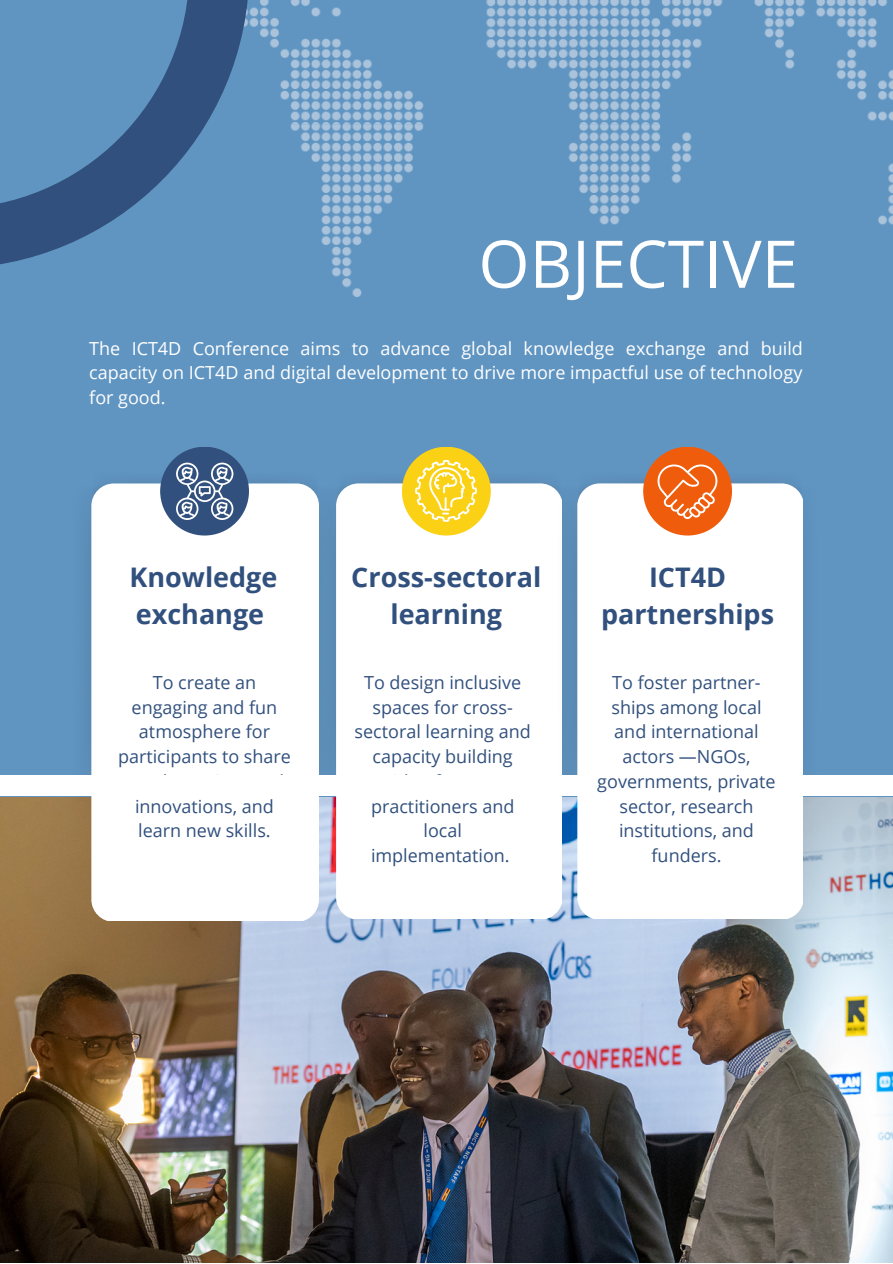
<style>
.page{position:relative;width:893px;height:1264px;background:#fff}
.page>*{position:absolute;margin:0;border:0;box-sizing:border-box;transform-origin:0 0}
.t1{font:65.7px "Open Sans";color:#fff}
.t2{font:700 27px/37px "Open Sans";color:#31507d;text-align:center}
.t3{font:18px/24.8px "Open Sans";color:#31507d;text-align:center}
.t4{font:18px/24.8px "Open Sans";color:#fff;text-align:justify}
</style>
<div class="page">
<div style="left:0;top:0;width:892px;height:755px;background:#6095c2"></div>
<img style="left:0;top:797px;width:892px;height:465px">
<img style="left:70px;top:483px;width:39px;height:326px">
<div style="left:91px;top:483px;width:227px;height:437px;background:#fff;border-radius:22px"></div>
<img style="left:369px;top:469px;width:161px;height:14px">
<img style="left:315px;top:483px;width:31px;height:324px">
<div style="left:336px;top:483px;width:226px;height:435px;background:#fff;border-radius:22px"></div>
<img style="left:610px;top:475px;width:161px;height:8px">
<img style="left:556px;top:486px;width:31px;height:321px">
<img style="left:785px;top:483px;width:33px;height:324px">
<div style="left:577px;top:483px;width:226px;height:435px;background:#fff;border-radius:22px"></div>
<div style="left:160px;top:446px;width:89px;height:89px;background:#31507d;border-radius:50%"></div>
<svg style="left:176px;top:462px;width:57px;height:58px"></svg>
<div style="left:402px;top:446px;width:88px;height:89px;background:#fbd116;border-radius:50%"></div>
<svg style="left:415px;top:460px;width:62px;height:62px"></svg>
<div style="left:643px;top:446px;width:89px;height:89px;background:#ef5c0b;border-radius:50%"></div>
<svg style="left:657px;top:464px;width:61px;height:55px"></svg>
<img style="left:249px;top:0;width:643px;height:296px">
<svg style="left:0;top:0;width:249px;height:265px"></svg>
<div style="left:0;top:775px;width:892px;height:21px;background:#fff"></div>
<h1 class="t1" style="left:478px;top:217px;width:321px">OBJECTIVE</h1>
<p class="t4" style="left:89px;top:335px;width:715px">The ICT4D Conference aims to advance global knowledge exchange and build capacity on ICT4D and digital development to drive more impactful use of technology for good.</p>
<h2 class="t2" style="left:130px;top:557px;width:149px;text-align:left">Knowledge exchange</h2>
<p class="t3" style="left:118px;top:669px;width:174px">To create an engaging and fun atmosphere for participants to share</p>
<p class="t3" style="left:135px;top:793px;width:140px;text-align:left">innovations, and learn new skills.</p>
<h2 class="t2" style="left:351px;top:557px;width:191px">Cross-sectoral learning</h2>
<p class="t3" style="left:354px;top:669px;width:178px">To design inclusive spaces for cross&shy;sectoral learning and capacity building</p>
<p class="t3" style="left:371px;top:793px;width:145px">practitioners and local implementation.</p>
<h2 class="t2" style="left:601px;top:557px;width:175px">ICT4D partnerships</h2>
<p class="t3" style="left:597px;top:669px;width:180px">To foster partner&shy;ships among local and international actors —NGOs, governments, private sector, research institutions, and funders.</p>
</div>
